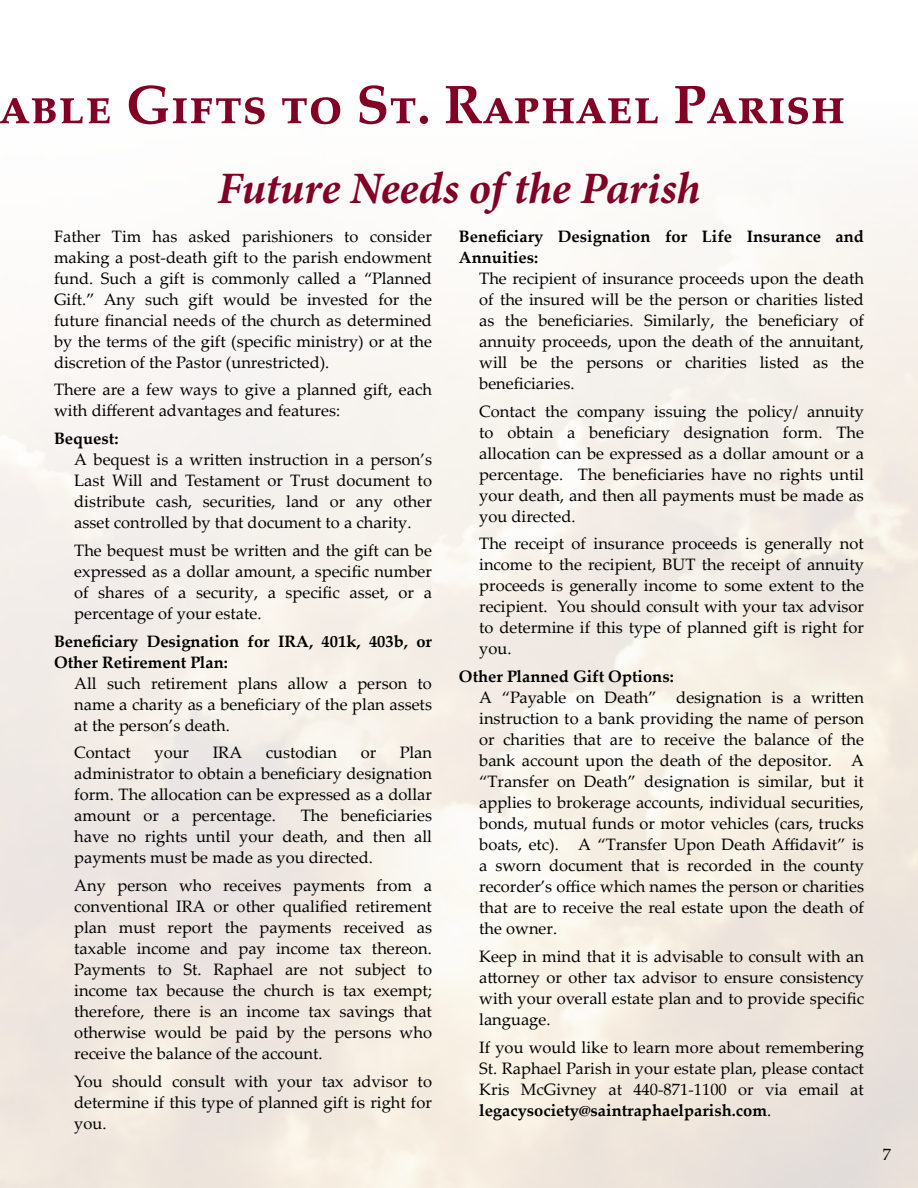
<style>
.page{position:relative;width:918px;height:1188px;background:#fff}
.page>*{position:absolute;margin:0;border:0;box-sizing:border-box;transform-origin:0 0}
.t1{font:700 54px "Palatino Linotype";color:#820024}
.t2{font:italic 700 45px "Minion Pro";letter-spacing:-.005em;color:#820024}
.t3{font:16.5px/21px "Palatino Linotype";color:#000;text-align:justify}
.t4{font:700 16.5px/21px "Palatino Linotype";color:#000}
.s1{font-weight:700}
</style>
<div class="page">
<h1 class="t1" style="left:-1px;top:66px;width:848px">able Gifts to St. Raphael Parish</h1>
<h2 class="t2" style="left:218px;top:156px;width:484px">Future Needs of the Parish</h2>
<p class="t3" style="left:54px;top:225px;width:380px">Father Tim has asked parishioners to consider making a post-death gift to the parish endowment fund. Such a gift is commonly called a “Planned Gift.” Any such gift would be invested for the future financial needs of the church as determined by the terms of the gift (specific ministry) or at the discretion of the Pastor (unrestricted).</p>
<p class="t3" style="left:54px;top:379px;width:379px">There are a few ways to give a planned gift, each with different advantages and features:</p>
<p class="t4" style="left:54px;top:427px;width:66px">Bequest:</p>
<p class="t3" style="left:74px;top:448px;width:359px">A bequest is a written instruction in a person’s Last Will and Testament or Trust document to distribute cash, securities, land or any other asset controlled by that document to a charity.</p>
<p class="t3" style="left:74px;top:539px;width:359px">The bequest must be written and the gift can be expressed as a dollar amount, a specific number of shares of a security, a specific asset, or a percentage of your estate.</p>
<p class="t4" style="left:54px;top:630px;width:379px">Beneficiary Designation for IRA, 401k, 403b, or<br>Other Retirement Plan:</p>
<p class="t3" style="left:74px;top:672px;width:359px">All such retirement plans allow a person to name a charity as a beneficiary of the plan assets at the person’s death.</p>
<p class="t3" style="left:74px;top:742px;width:58px">Contact</p>
<p class="t3" style="left:155px;top:742px;width:36px">your</p>
<p class="t3" style="left:213px;top:742px;width:31px">IRA</p>
<p class="t3" style="left:266px;top:742px;width:73px">custodian</p>
<p class="t3" style="left:361px;top:742px;width:17px">or</p>
<p class="t3" style="left:74px;top:742px;width:359px;text-indent:326px">Plan administrator to obtain a beneficiary designation form. The allocation can be expressed as a dollar amount or a percentage.</p>
<p class="t3" style="left:74px;top:805px;width:359px;text-indent:227px">The beneficiaries have no rights until your death, and then all payments must be made as you directed.</p>
<p class="t3" style="left:74px;top:874px;width:359px">Any person who receives payments from a conventional IRA or other qualified retirement plan must report the payments received as taxable income and pay income tax thereon.<br>Payments to St. Raphael are not subject to income tax because the church is tax exempt; therefore, there is an income tax savings that otherwise would be paid by the persons who receive the balance of the account.</p>
<p class="t3" style="left:74px;top:1070px;width:359px">You should consult with your tax advisor to determine if this type of planned gift is right for you.</p>
<p class="t4" style="left:459px;top:225px;width:407px">Beneficiary Designation for Life Insurance and<br>Annuities:</p>
<p class="t3" style="left:479px;top:267px;width:386px">The recipient of insurance proceeds upon the death of the insured will be the person or charities listed as the beneficiaries. Similarly, the beneficiary of annuity proceeds, upon the death of the annuitant, will be the persons or charities listed as the beneficiaries.</p>
<p class="t3" style="left:479px;top:400px;width:386px">Contact the company issuing the policy/ annuity to obtain a beneficiary designation form. The allocation can be expressed as a dollar amount or a percentage. The beneficiaries have no rights until your death, and then all payments must be made as you directed.</p>
<p class="t3" style="left:479px;top:533px;width:386px">The receipt of insurance proceeds is generally not income to the recipient, BUT the receipt of annuity proceeds is generally income to some extent to the recipient. You should consult with your tax advisor to determine if this type of planned gift is right for you.</p>
<p class="t4" style="left:459px;top:665px;width:216px">Other Planned Gift Options:</p>
<p class="t3" style="left:479px;top:686px;width:386px">A “Payable on Death” designation is a written instruction to a bank providing the name of person or charities that are to receive the balance of the bank account upon the death of the depositor. A “Transfer on Death” designation is similar, but it applies to brokerage accounts, individual securities, bonds, mutual funds or motor vehicles (cars, trucks boats, etc). A “Transfer Upon Death Affidavit” is a sworn document that is recorded in the county recorder’s office which names the person or charities that are to receive the real estate upon the death of the owner.</p>
<p class="t3" style="left:479px;top:945px;width:386px">Keep in mind that it is advisable to consult with an attorney or other tax advisor to ensure consistency with your overall estate plan and to provide specific language.</p>
<p class="t3" style="left:479px;top:1036px;width:386px">If you would like to learn more about remembering St. Raphael Parish in your estate plan, please contact Kris McGivney at 440-871-1100 or via email at <span class="s1">legacysociety@saintraphaelparish.com</span>.</p>
<p class="t3" style="left:883px;top:1143px;width:10px">7</p>
</div>
